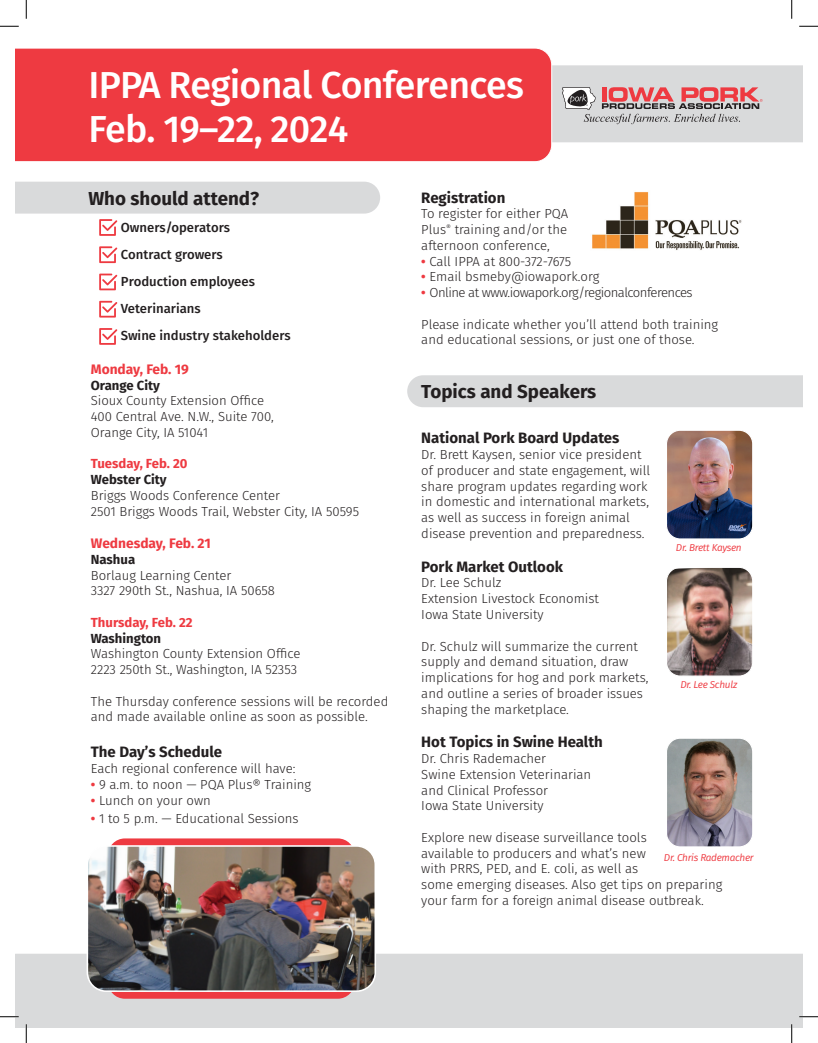
<style>
.page{position:relative;width:818px;height:1043px;background:#fff}
.page>*{position:absolute;margin:0;border:0;box-sizing:border-box;transform-origin:0 0}
.t1{font:500 37.5px/43.8px "Fira Sans";letter-spacing:-.02em;color:#fff}
.body_serif{font:700 18.75px "Fira Sans";color:#231f20}
.body_serif-2{font:700 15px "Fira Sans";color:#231f20}
.body_serif-3{font:700 13.75px "Fira Sans";color:#ee3a41}
.body_serif-4{font:300 13.12px/15.8px "Fira Sans";color:#231f20}
.body_serif-5{font:500 13.12px "Fira Sans";color:#231f20}
.body_serif-6{font:300 13.12px "Fira Sans";letter-spacing:-.04em;color:#231f20}
.body_serif-7{font:700 13.12px "Fira Sans";color:#231f20}
.body_serif-8{font:700 13.12px "Fira Sans";color:#ee3a41}
.cutline{font:italic 10px "Fira Sans";letter-spacing:-.03em;color:#ee3a41}
.s1{font-weight:700;color:#ee3a41}
</style>
<div class="page">
<div style="left:552px;top:65px;width:250px;height:77px;background:#d9dadb"></div>
<div style="left:15px;top:953px;width:787px;height:75px;background:#d9dadb"></div>
<div style="left:407px;top:375px;width:395px;height:32px;background:#d9dadb"></div>
<div style="left:15px;top:48px;width:537px;height:114px;background:#ee3a41"></div>
<svg style="left:562px;top:87px;width:200px;height:37px"></svg>
<svg style="left:15px;top:182px;width:365px;height:54px"></svg>
<svg style="left:99px;top:246px;width:18px;height:17px"></svg>
<svg style="left:99px;top:273px;width:18px;height:17px"></svg>
<svg style="left:99px;top:301px;width:18px;height:16px"></svg>
<svg style="left:99px;top:328px;width:18px;height:17px"></svg>
<img style="left:668px;top:568px;width:83px;height:106px">
<div style="left:666px;top:566px;width:87px;height:110px;border:1px solid #fff;border-radius:14px"></div>
<img style="left:668px;top:431px;width:83px;height:108px">
<div style="left:666px;top:429px;width:87px;height:110px;border:1px solid #fff;border-radius:14px"></div>
<img style="left:668px;top:739px;width:83px;height:106px">
<div style="left:666px;top:737px;width:87px;height:110px;border:1px solid #fff;border-radius:14px"></div>
<img style="left:592px;top:192px;width:150px;height:58px">
<div style="left:108px;top:838px;width:246px;height:160px;background:#ee3a41;border-radius:17px"></div>
<img style="left:87px;top:848px;width:288px;height:143px">
<div style="left:87px;top:845px;width:289px;height:146px;border:2px solid #fff;border-radius:19px"></div>
<svg style="left:0;top:25px;width:19px;height:2px"></svg>
<svg style="left:799px;top:25px;width:19px;height:2px"></svg>
<svg style="left:0;top:1015px;width:19px;height:2px"></svg>
<svg style="left:799px;top:1015px;width:19px;height:2px"></svg>
<svg style="left:25px;top:0;width:2px;height:19px"></svg>
<svg style="left:25px;top:1024px;width:2px;height:18px"></svg>
<svg style="left:791px;top:0;width:1px;height:19px"></svg>
<svg style="left:790px;top:1024px;width:2px;height:18px"></svg>
<p class="t1" style="left:88px;top:61px;width:437px">IPPA Regional Conferences<br>Feb. 19–22, 2024</p>
<p class="body_serif" style="left:88px;top:183px;width:172px">Who should attend?</p>
<p class="body_serif-5" style="left:121px;top:217px;width:111px">Owners/operators</p>
<p class="body_serif-5" style="left:121px;top:244px;width:103px">Contract growers</p>
<p class="body_serif-5" style="left:121px;top:271px;width:136px">Production employees</p>
<p class="body_serif-5" style="left:121px;top:298px;width:81px">Veterinarians</p>
<p class="body_serif-5" style="left:121px;top:325px;width:171px">Swine industry stakeholders</p>
<p class="body_serif-3" style="left:91px;top:357px;width:99px">Monday, Feb. 19</p>
<p class="body_serif-7" style="left:91px;top:374px;width:70px">Orange City</p>
<p class="body_serif-4" style="left:91px;top:393px;width:175px">Sioux County Extension Office</p>
<p class="body_serif-4" style="left:91px;top:409px;width:185px">400 Central Ave. N.W., Suite 700,<br>Orange City, IA 51041</p>
<p class="body_serif-8" style="left:91px;top:453px;width:98px">Tuesday, Feb. 20</p>
<p class="body_serif-7" style="left:91px;top:468px;width:77px">Webster City</p>
<p class="body_serif-4" style="left:91px;top:487px;width:191px">Briggs Woods Conference Center</p>
<p class="body_serif-4" style="left:91px;top:503px;width:270px">2501 Briggs Woods Trail, Webster City, IA 50595</p>
<p class="body_serif-3" style="left:91px;top:531px;width:121px">Wednesday, Feb. 21</p>
<p class="body_serif-7" style="left:91px;top:548px;width:46px">Nashua</p>
<p class="body_serif-4" style="left:91px;top:567px;width:142px">Borlaug Learning Center</p>
<p class="body_serif-4" style="left:91px;top:583px;width:185px">3327 290th St., Nashua, IA 50658</p>
<p class="body_serif-8" style="left:91px;top:611px;width:103px">Thursday, Feb. 22</p>
<p class="body_serif-7" style="left:91px;top:627px;width:72px">Washington</p>
<p class="body_serif-4" style="left:91px;top:646px;width:211px">Washington County Extension Office</p>
<p class="body_serif-4" style="left:91px;top:661px;width:208px">2223 250th St., Washington, IA 52353</p>
<p class="body_serif-4" style="left:91px;top:693px;width:299px">The Thursday conference sessions will be recorded and made available online as soon as possible.</p>
<p class="body_serif-2" style="left:91px;top:739px;width:133px">The Day’s Schedule</p>
<p class="body_serif-4" style="left:91px;top:760px;width:206px">Each regional conference will have:</p>
<p class="body_serif-4" style="left:91px;top:776px;width:222px"><span class="s1">•</span> 9 a.m. to noon — PQA Plus® Training</p>
<p class="body_serif-4" style="left:91px;top:792px;width:121px"><span class="s1">•</span> Lunch on your own</p>
<p class="body_serif-4" style="left:91px;top:810px;width:209px"><span class="s1">•</span> 1 to 5 p.m. — Educational Sessions</p>
<p class="body_serif-2" style="left:421px;top:185px;width:85px">Registration</p>
<p class="body_serif-4" style="left:421px;top:206px;width:148px;text-align:justify">To register for either PQA Plus<sup>®</sup> training and/or the afternoon conference,</p>
<p class="body_serif-4" style="left:421px;top:253px;width:151px"><span class="s1">•</span> Call IPPA at 800-372-7675</p>
<p class="body_serif-4" style="left:421px;top:269px;width:179px"><span class="s1">•</span> Email bsmeby@iowapork.org</p>
<p class="body_serif-6" style="left:421px;top:283px;width:273px"><span class="s1">•</span> Online at www.iowapork.org/regionalconferences</p>
<p class="body_serif-4" style="left:421px;top:316px;width:298px">Please indicate whether you’ll attend both training and educational sessions, or just one of those.</p>
<p class="body_serif" style="left:421px;top:376px;width:176px">Topics and Speakers</p>
<p class="body_serif-2" style="left:421px;top:425px;width:200px">National Pork Board Updates</p>
<p class="body_serif-4" style="left:421px;top:446px;width:230px">Dr. Brett Kaysen, senior vice president of producer and state engagement, will share program updates regarding work in domestic and international markets, as well as success in foreign animal disease prevention and preparedness.</p>
<p class="body_serif-2" style="left:421px;top:554px;width:143px">Pork Market Outlook</p>
<p class="body_serif-4" style="left:421px;top:575px;width:82px">Dr. Lee Schulz</p>
<p class="body_serif-4" style="left:421px;top:590px;width:179px">Extension Livestock Economist</p>
<p class="body_serif-4" style="left:421px;top:606px;width:124px">Iowa State University</p>
<p class="body_serif-4" style="left:421px;top:638px;width:229px">Dr. Schulz will summarize the current supply and demand situation, draw implications for hog and pork markets, and outline a series of broader issues shaping the marketplace.</p>
<p class="body_serif-2" style="left:421px;top:729px;width:183px">Hot Topics in Swine Health</p>
<p class="body_serif-4" style="left:421px;top:750px;width:126px">Dr. Chris Rademacher</p>
<p class="body_serif-4" style="left:421px;top:766px;width:171px">Swine Extension Veterinarian and Clinical Professor</p>
<p class="body_serif-4" style="left:421px;top:797px;width:124px">Iowa State University</p>
<p class="body_serif-4" style="left:421px;top:829px;width:302px">Explore new disease surveillance tools<br>available to producers and what’s new<br>with PRRS, PED, and E. coli, as well as<br>some emerging diseases. Also get tips on preparing your farm for a foreign animal disease outbreak.</p>
<p class="cutline" style="left:676px;top:540px;width:67px">Dr. Brett Kaysen</p>
<p class="cutline" style="left:680px;top:677px;width:58px">Dr. Lee Schulz</p>
<p class="cutline" style="left:664px;top:849px;width:91px">Dr. Chris Rademacher</p>
</div>
